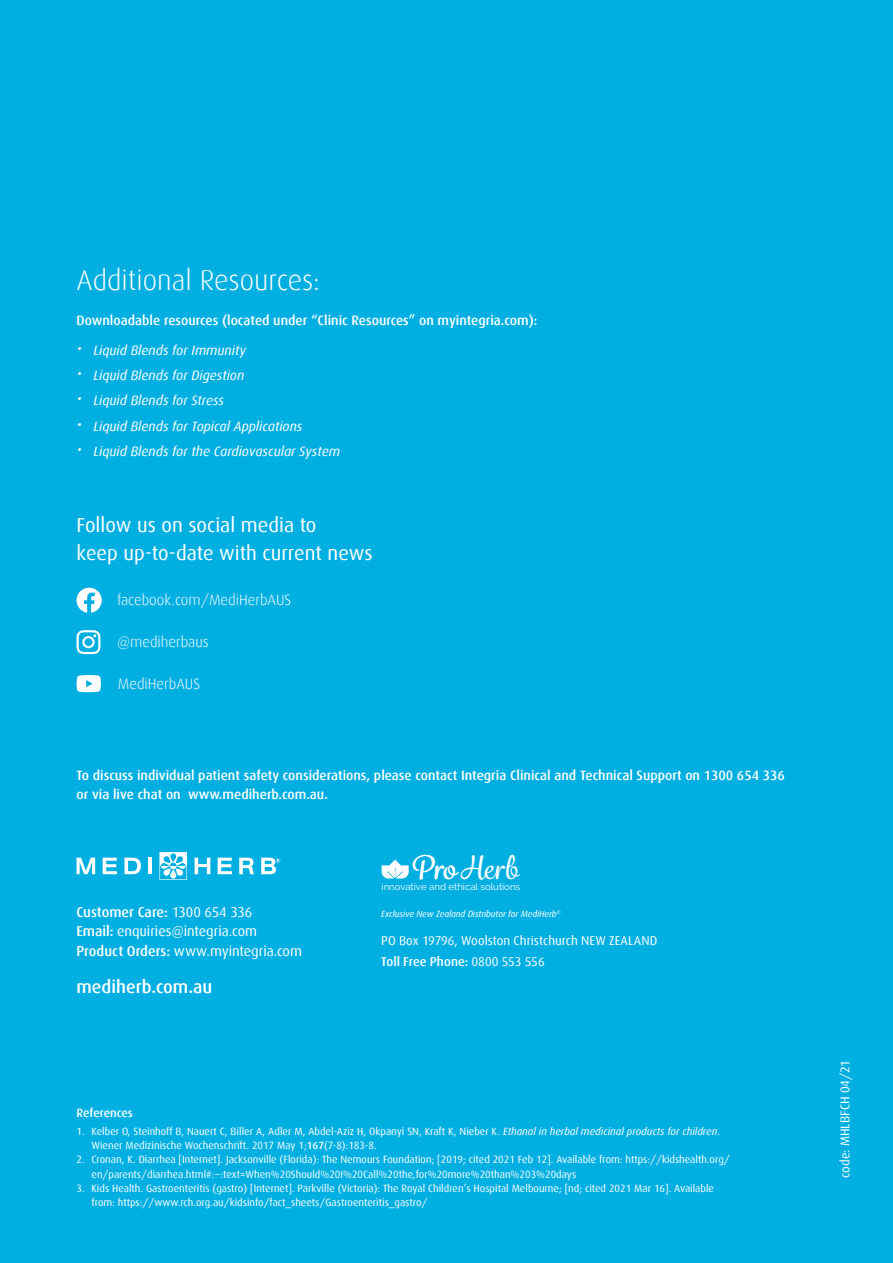
<style>
.page{position:relative;width:893px;height:1263px;background:#00afe2}
.page>*{position:absolute;margin:0;border:0;box-sizing:border-box;transform-origin:0 0}
.t1{font:500 31.5px "Grafolita Script";color:#fff}
.t2{font:300 28.5px "Dax";color:#fff}
.t3{font:20.25px/28.5px "Dax";color:#fff}
.t4{font:500 18px "Dax";color:#fff}
.t5{font:300 15px "Dax";color:#fff}
.t6{font:14.25px/19.5px "Dax";color:#fff}
.t7{font:500 13.5px/18.8px "Dax";color:#fff}
.t8{font:italic 13.5px "Dax";color:#fff}
.t9{font:12.75px/21px "Dax";letter-spacing:.005em;color:#fff}
.t10{font:500 12px "Dax";letter-spacing:-.005em;color:#fff}
.t11{font:10.5px/14.2px "Dax";color:#fff}
.t12{font:9.45px "Raleway";color:#fff}
.t13{font:italic 9px "Dax";letter-spacing:-.01em;color:#fff}
.s1{font-weight:300;font-size:18px}
.s2{font-weight:500}
.s3{font-style:italic}
</style>
<div class="page">
<svg style="left:261px;top:858px;width:19px;height:16px"></svg>
<svg style="left:124px;top:858px;width:17px;height:16px"></svg>
<svg style="left:239px;top:858px;width:15px;height:16px"></svg>
<svg style="left:103px;top:858px;width:14px;height:16px"></svg>
<svg style="left:218px;top:858px;width:14px;height:16px"></svg>
<svg style="left:195px;top:858px;width:15px;height:16px"></svg>
<hr style="left:148px;top:858px;width:4px;height:16px;background:#fff">
<svg style="left:77px;top:858px;width:18px;height:16px"></svg>
<svg style="left:159px;top:852px;width:28px;height:28px"></svg>
<svg style="left:77px;top:675px;width:24px;height:17px"></svg>
<svg style="left:77px;top:588px;width:25px;height:25px"></svg>
<svg style="left:77px;top:630px;width:23px;height:24px"></svg>
<svg style="left:382px;top:859px;width:27px;height:19px"></svg>
<h2 class="t2" style="left:77px;top:264px;width:245px">Additional Resources:</h2>
<p class="t7" style="left:77px;top:311px;width:462px">Downloadable resources (located under “Clinic Resources” on myintegria.com):</p>
<p class="t8" style="left:77px;top:343px;width:171px"><span class="s1">•</span> Liquid Blends for Immunity</p>
<p class="t8" style="left:77px;top:368px;width:169px"><span class="s1">•</span> Liquid Blends for Digestion</p>
<p class="t8" style="left:77px;top:393px;width:149px"><span class="s1">•</span> Liquid Blends for Stress</p>
<p class="t8" style="left:77px;top:418px;width:227px"><span class="s1">•</span> Liquid Blends for Topical Applications</p>
<p class="t8" style="left:77px;top:444px;width:265px"><span class="s1">•</span> Liquid Blends for the Cardiovascular System</p>
<h3 class="t3" style="left:77px;top:510px;width:298px">Follow us on social media to<br>keep up-to-date with current news</h3>
<h3 class="t5" style="left:117px;top:592px;width:176px">facebook.com/MediHerbAUS</h3>
<h3 class="t5" style="left:117px;top:633px;width:93px">@mediherbaus</h3>
<h3 class="t5" style="left:118px;top:675px;width:84px">MediHerbAUS</h3>
<p class="t7" style="left:77px;top:766px;width:710px">To discuss individual patient safety considerations, please contact Integria Clinical and Technical Support on 1300 654 336 or via live chat on www.mediherb.com.au.</p>
<h3 class="t6" style="left:77px;top:902px;width:227px"><span class="s2">Customer Care:</span> 1300 654 336<br><span class="s2">Email:</span> enquiries@integria.com<br><span class="s2">Product Orders:</span> www.myintegria.com</h3>
<h3 class="t4" style="left:77px;top:977px;width:137px">mediherb.com.au</h3>
<h1 class="t1" style="left:410px;top:847px;width:110px">ProHerb</h1>
<p class="t12" style="left:382px;top:881px;width:140px">innovative and ethical solutions</p>
<p class="t13" style="left:381px;top:909px;width:181px">Exclusive New Zealand Distributor for MediHerb<sup>®</sup></p>
<p class="t9" style="left:381px;top:930px;width:278px">PO Box 19796, Woolston Christchurch NEW ZEALAND<br><span class="s2">Toll Free Phone:</span> 0800 553 556</p>
<p class="t10" style="left:77px;top:1106px;width:58px">References</p>
<p class="t11" style="left:92px;top:1124px;width:630px;text-indent:-15px">1. Kelber O, Steinhoff B, Nauert C, Biller A, Adler M, Abdel-Aziz H, Okpanyi SN, Kraft K, Nieber K. <span class="s3">Ethanol in herbal medicinal products for children</span>.<br>Wiener Medizinische Wochenschrift. 2017 May 1;<span class="s2">167</span>(7-8):183-8.</p>
<p class="t11" style="left:92px;top:1153px;width:640px;text-indent:-15px">2. Cronan, K. Diarrhea [Internet]. Jacksonville (Florida): The Nemours Foundation; [2019; cited 2021 Feb 12]. Available from: https://kidshealth.org/ en/parents/diarrhea.html#:~:text=When%20Should%20I%20Call%20the,for%20more%20than%203%20days</p>
<p class="t11" style="left:92px;top:1181px;width:624px;text-indent:-15px">3. Kids Health. Gastroenteritis (gastro) [Internet]. Parkville (Victoria): The Royal Children’s Hospital Melbourne; [nd; cited 2021 Mar 16]. Available from: https://www.rch.org.au/kidsinfo/fact_sheets/Gastroenteritis_gastro/</p>
<p class="t9" style="left:835px;top:1178px;width:119px;rotate:-90deg">code: MHLBFCH 04/21</p>
</div>
